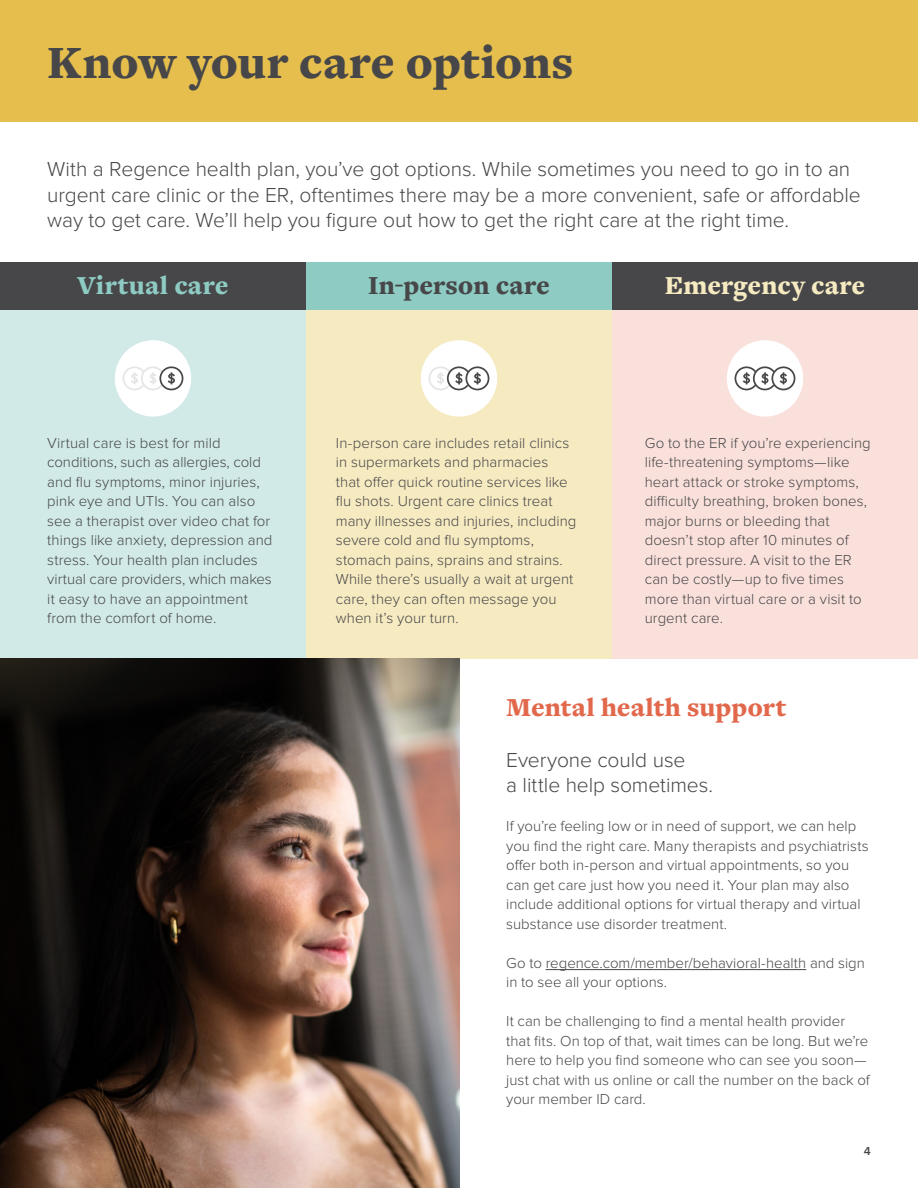
<style>
.page{position:relative;width:918px;height:1188px;background:#fff}
.page>*{position:absolute;margin:0;border:0;box-sizing:border-box;transform-origin:0 0}
.Page_Header_32pt_Fre{font:900 48px "Freight Text Pro";color:#474749}
.Intro_14pt{font:900 27px "Freight Text Pro";color:#e2684c}
.Large_Subhead_18pt_F{font:900 27px "Freight Text Pro";letter-spacing:.005em;color:#474749}
.Large_Subhead_18pt_F-2{font:900 27px "Freight Text Pro";letter-spacing:.005em;color:#f6eac1}
.Large_Subhead_18pt_F-3{font:900 27px "Freight Text Pro";letter-spacing:.015em;color:#8ecbc3}
.Intro_14pt-2{font:300 21px/25.5px "Proxima Nova";letter-spacing:-.005em;color:#474749}
.Text_Light_10pt{font:300 15px/19.5px "Proxima Nova";letter-spacing:.005em;color:#474749}
.t1{font:600 12px "Proxima Nova";color:#474749}
</style>
<div class="page">
<div style="left:0;top:310px;width:306px;height:349px;background:#d1e9e7"></div>
<div style="left:612px;top:310px;width:306px;height:349px;background:#fae0db"></div>
<div style="left:306px;top:310px;width:306px;height:349px;background:#f6eac1"></div>
<div style="left:306px;top:262px;width:306px;height:48px;background:#8ecbc3"></div>
<img style="left:0;top:659px;width:460px;height:529px">
<hr style="left:546px;top:969px;width:260px;height:1px;background:#474749">
<div style="left:0;top:0;width:918px;height:122px;background:#e5be4d"></div>
<div style="left:0;top:262px;width:306px;height:48px;background:#474749"></div>
<div style="left:612px;top:262px;width:306px;height:48px;background:#474749"></div>
<div style="left:115px;top:340px;width:76px;height:77px;background:#fff;border-radius:50%"></div>
<div style="left:159px;top:366px;width:25px;height:25px;border:2px solid #474749;border-radius:50%"></div>
<svg style="left:122px;top:366px;width:53px;height:25px"></svg>
<div style="left:421px;top:340px;width:76px;height:77px;background:#fff;border-radius:50%"></div>
<div style="left:465px;top:366px;width:25px;height:25px;border:2px solid #474749;border-radius:50%"></div>
<svg style="left:428px;top:366px;width:53px;height:25px"></svg>
<div style="left:727px;top:340px;width:76px;height:77px;background:#fff;border-radius:50%"></div>
<div style="left:771px;top:366px;width:25px;height:25px;border:2px solid #474749;border-radius:50%"></div>
<svg style="left:734px;top:366px;width:53px;height:25px"></svg>
<p class="Page_Header_32pt_Fre" style="left:47px;top:30px;width:528px">Know your care options</p>
<p class="Intro_14pt-2" style="left:47px;top:157px;width:815px">With a Regence health plan, you’ve got options. While sometimes you need to go in to an urgent care clinic or the ER, oftentimes there may be a more convenient, safe or affordable way to get care. We’ll help you figure out how to get the right care at the right time.</p>
<p class="Large_Subhead_18pt_F-3" style="left:78px;top:267px;width:152px">Virtual care</p>
<p class="Large_Subhead_18pt_F" style="left:368px;top:267px;width:183px">In-person care</p>
<p class="Large_Subhead_18pt_F-2" style="left:665px;top:267px;width:202px">Emergency care</p>
<p class="Text_Light_10pt" style="left:47px;top:434px;width:227px">Virtual care is best for mild conditions, such as allergies, cold and flu symptoms, minor injuries, pink eye and UTIs. You can also see a therapist over video chat for things like anxiety, depression and stress. Your health plan includes virtual care providers, which makes it easy to have an appointment from the comfort of home.</p>
<p class="Text_Light_10pt" style="left:336px;top:434px;width:242px">In-person care includes retail clinics in supermarkets and pharmacies that offer quick routine services like flu shots. Urgent care clinics treat many illnesses and injuries, including severe cold and flu symptoms, stomach pains, sprains and strains.<br>While there’s usually a wait at urgent care, they can often message you when it’s your turn.</p>
<p class="Text_Light_10pt" style="left:645px;top:434px;width:228px">Go to the ER if you’re experiencing life-threatening symptoms—like heart attack or stroke symptoms, difficulty breathing, broken bones, major burns or bleeding that doesn’t stop after 10 minutes of direct pressure. A visit to the ER can be costly—up to five times more than virtual care or a visit to urgent care.</p>
<p class="Intro_14pt" style="left:506px;top:689px;width:282px">Mental health support</p>
<p class="Intro_14pt-2" style="left:506px;top:747px;width:208px">Everyone could use<br>a little help sometimes.</p>
<p class="Text_Light_10pt" style="left:506px;top:817px;width:364px">If you’re feeling low or in need of support, we can help you find the right care. Many therapists and psychiatrists offer both in-person and virtual appointments, so you can get care just how you need it. Your plan may also include additional options for virtual therapy and virtual substance use disorder treatment.</p>
<p class="Text_Light_10pt" style="left:506px;top:953px;width:360px">Go to regence.com/member/behavioral-health and sign in to see all your options.</p>
<p class="Text_Light_10pt" style="left:506px;top:1012px;width:365px">It can be challenging to find a mental health provider that fits. On top of that, wait times can be long. But we’re here to help you find someone who can see you soon— just chat with us online or call the number on the back of your member ID card.</p>
<p class="t1" style="left:864px;top:1145px;width:8px">4</p>
</div>
